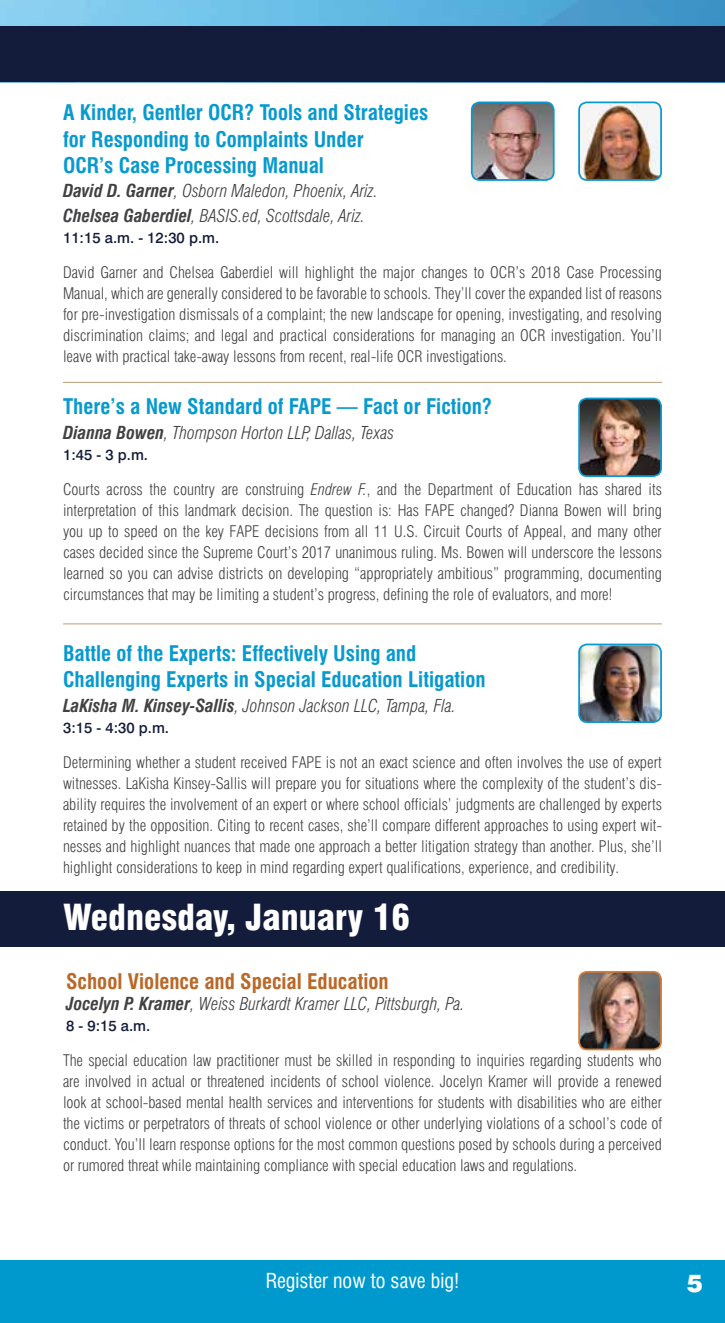
<style>
.page{position:relative;width:725px;height:1323px;background:#fff}
.page>*{position:absolute;margin:0;border:0;box-sizing:border-box;transform-origin:0 0}
.t1{font:900 condensed 35px "Swiss 721 BT";color:#fff}
.t2{font:900 24.5px "Swiss 721 BT";color:#fff}
.t3{font:700 condensed 21px/26.2px "Swiss 721 BT";color:#089acf}
.t4{font:700 condensed 21px "Swiss 721 BT";color:#b96928}
.t5{font:condensed 20.12px "Swiss 721 BT";color:#fff}
.t6{font:italic 300 condensed 17.5px/24.5px "Swiss 721 BT";color:#414042}
.t7{font:300 condensed 15.75px/21px "Swiss 721 BT";color:#414042;text-align:justify}
.t8{font:500 14.88px "Swiss 721 BT";color:#141c3c}
.s1{font-weight:700}
.s2{font-style:italic}
</style>
<div class="page">
<img style="left:133px;top:0;width:591px;height:83px">
<hr style="left:63px;top:382px;width:599px;height:1px;background:#b69d7a">
<hr style="left:63px;top:623px;width:599px;height:1px;background:#b69d7a">
<div style="left:0;top:26px;width:724px;height:56px;background:#141a3b"></div>
<img style="left:581px;top:974px;width:80px;height:75px">
<div style="left:578px;top:971px;width:84px;height:79px;border:2px solid #da7c35;border-radius:8px"></div>
<img style="left:581px;top:645px;width:80px;height:75px">
<div style="left:578px;top:644px;width:84px;height:79px;border:2px solid #089acf;border-radius:8px"></div>
<img style="left:581px;top:398px;width:80px;height:76px">
<div style="left:578px;top:398px;width:84px;height:79px;border:2px solid #089acf;border-radius:8px"></div>
<img style="left:580px;top:102px;width:81px;height:76px">
<div style="left:578px;top:102px;width:84px;height:79px;border:2px solid #089acf;border-radius:8px"></div>
<div style="left:0;top:891px;width:724px;height:55px;background:#141c3c"></div>
<img style="left:471px;top:102px;width:82px;height:78px">
<div style="left:471px;top:102px;width:83px;height:79px;border:2px solid #089acf;border-radius:8px"></div>
<div style="left:0;top:1260px;width:724px;height:63px;background:#0099ce"></div>
<h3 class="t3" style="left:63px;top:100px;width:366px">A Kinder, Gentler OCR? Tools and Strategies for Responding to Complaints Under<br>OCR’s Case Processing Manual</h3>
<p class="t6" style="left:63px;top:179px;width:316px"><span class="s1">David D. Garner</span>, Osborn Maledon, Phoenix, Ariz.<br><span class="s1">Chelsea Gaberdiel</span>, BASIS.ed, Scottsdale, Ariz.</p>
<p class="t8" style="left:63px;top:228px;width:158px">11:15 a.m. - 12:30 p.m.</p>
<p class="t7" style="left:63px;top:262px;width:600px">David Garner and Chelsea Gaberdiel will highlight the major changes to OCR’s 2018 Case Processing Manual, which are generally considered to be favorable to schools. They’ll cover the expanded list of reasons for pre-investigation dismissals of a complaint; the new landscape for opening, investigating, and resolving discrimination claims; and legal and practical considerations for managing an OCR investigation. You’ll leave with practical take-away lessons from recent, real-life OCR investigations.</p>
<h3 class="t3" style="left:63px;top:394px;width:430px">There’s a New Standard of FAPE — Fact or Fiction?</h3>
<p class="t6" style="left:63px;top:420px;width:333px"><span class="s1">Dianna Bowen</span>, Thompson Horton LLP, Dallas, Texas</p>
<p class="t8" style="left:63px;top:445px;width:86px">1:45 - 3 p.m.</p>
<p class="t7" style="left:63px;top:479px;width:600px">Courts across the country are construing <span class="s2">Endrew F.</span>, and the Department of Education has shared its interpretation of this landmark decision. The question is: Has FAPE changed? Dianna Bowen will bring you up to speed on the key FAPE decisions from all 11 U.S. Circuit Courts of Appeal, and many other cases decided since the Supreme Court’s 2017 unanimous ruling. Ms. Bowen will underscore the lessons learned so you can advise districts on developing “appropriately ambitious” programming, documenting circumstances that may be limiting a student’s progress, defining the role of evaluators, and more!</p>
<h3 class="t3" style="left:63px;top:640px;width:424px">Battle of the Experts: Effectively Using and<br>Challenging Experts in Special Education Litigation</h3>
<p class="t6" style="left:63px;top:693px;width:394px"><span class="s1">LaKisha M. Kinsey-Sallis</span>, Johnson Jackson LLC, Tampa, Fla.</p>
<p class="t8" style="left:63px;top:718px;width:107px">3:15 - 4:30 p.m.</p>
<p class="t7" style="left:63px;top:752px;width:600px">Determining whether a student received FAPE is not an exact science and often involves the use of expert witnesses. LaKisha Kinsey-Sallis will prepare you for situations where the complexity of the student’s dis&shy;ability requires the involvement of an expert or where school officials’ judgments are challenged by experts retained by the opposition. Citing to recent cases, she’ll compare different approaches to using expert wit&shy;nesses and highlight nuances that made one approach a better litigation strategy than another. Plus, she’ll highlight considerations to keep in mind regarding expert qualifications, experience, and credibility.</p>
<h1 class="t1" style="left:63px;top:897px;width:348px">Wednesday, January 16</h1>
<h3 class="t4" style="left:66px;top:969px;width:324px">School Violence and Special Education</h3>
<p class="t6" style="left:66px;top:992px;width:400px"><span class="s1">Jocelyn P. Kramer</span>, Weiss Burkardt Kramer LLC, Pittsburgh, Pa.</p>
<p class="t8" style="left:66px;top:1017px;width:86px">8 - 9:15 a.m.</p>
<p class="t7" style="left:63px;top:1050px;width:600px">The special education law practitioner must be skilled in responding to inquiries regarding students who are involved in actual or threatened incidents of school violence. Jocelyn Kramer will provide a renewed look at school-based mental health services and interventions for students with disabilities who are either the victims or perpetrators of threats of school violence or other underlying violations of a school’s code of conduct. You’ll learn response options for the most common questions posed by schools during a perceived or rumored threat while maintaining compliance with special education laws and regulations.</p>
<p class="t5" style="left:266px;top:1269px;width:195px">Register now to save big!</p>
<h2 class="t2" style="left:686px;top:1269px;width:18px">5</h2>
</div>
